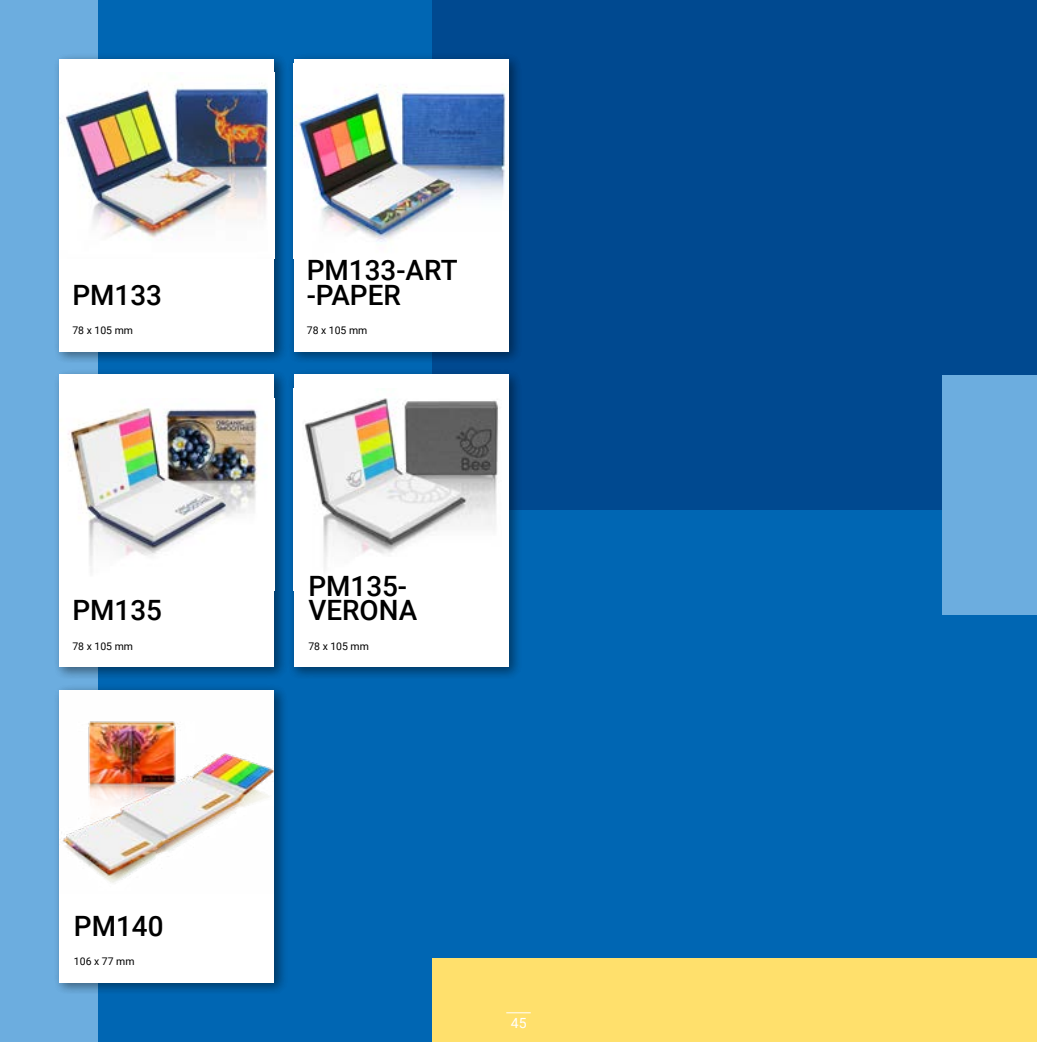
<style>
.page{position:relative;width:1037px;height:1042px;background:#0066b3}
.page>*{position:absolute;margin:0;border:0;box-sizing:border-box;transform-origin:0 0}
.t1{font:500 28px/24.5px "Roboto";color:#000}
.t2{font:14px "Roboto";color:#fff}
.t3{font:10.5px "Roboto";color:#000}
</style>
<div class="page">
<div style="left:0;top:0;width:98px;height:1042px;background:#6caddf"></div>
<div style="left:432px;top:0;width:605px;height:510px;background:#004990"></div>
<div style="left:432px;top:957px;width:605px;height:85px;background:#ffe06c"></div>
<div style="left:943px;top:375px;width:94px;height:240px;background:#6caddf"></div>
<svg style="left:506px;top:1012px;width:25px;height:1px"></svg>
<div style="left:288px;top:368px;width:235px;height:313px;background:#000;opacity:.25"></div>
<div style="left:294px;top:375px;width:215px;height:292px;background:#fff"></div>
<img style="left:304px;top:398px;width:194px;height:172px">
<div style="left:288px;top:53px;width:235px;height:312px;background:#000;opacity:.25"></div>
<div style="left:294px;top:60px;width:215px;height:292px;background:#fff"></div>
<img style="left:295px;top:86px;width:211px;height:156px">
<div style="left:53px;top:53px;width:235px;height:312px;background:#000;opacity:.25"></div>
<div style="left:60px;top:60px;width:214px;height:292px;background:#fff"></div>
<img style="left:60px;top:83px;width:208px;height:157px">
<div style="left:53px;top:684px;width:235px;height:312px;background:#000;opacity:.25"></div>
<div style="left:60px;top:690px;width:214px;height:292px;background:#fff"></div>
<img style="left:60px;top:721px;width:214px;height:162px">
<div style="left:53px;top:368px;width:235px;height:313px;background:#000;opacity:.25"></div>
<div style="left:60px;top:375px;width:214px;height:292px;background:#fff"></div>
<img style="left:68px;top:408px;width:190px;height:164px">
<p class="t1" style="left:72px;top:281px;width:91px">PM133</p>
<p class="t3" style="left:72px;top:323px;width:62px">78 x 105 mm</p>
<p class="t1" style="left:72px;top:597px;width:91px">PM135</p>
<p class="t3" style="left:72px;top:638px;width:62px">78 x 105 mm</p>
<p class="t1" style="left:74px;top:912px;width:91px">PM140</p>
<p class="t3" style="left:74px;top:954px;width:62px">106 x 77 mm</p>
<p class="t1" style="left:307px;top:257px;width:152px">PM133-ART -PAPER</p>
<p class="t3" style="left:307px;top:323px;width:62px">78 x 105 mm</p>
<p class="t1" style="left:308px;top:572px;width:110px">PM135-<br>VERONA</p>
<p class="t3" style="left:308px;top:638px;width:62px">78 x 105 mm</p>
<p class="t2" style="left:511px;top:1013px;width:17px">45</p>
</div>
